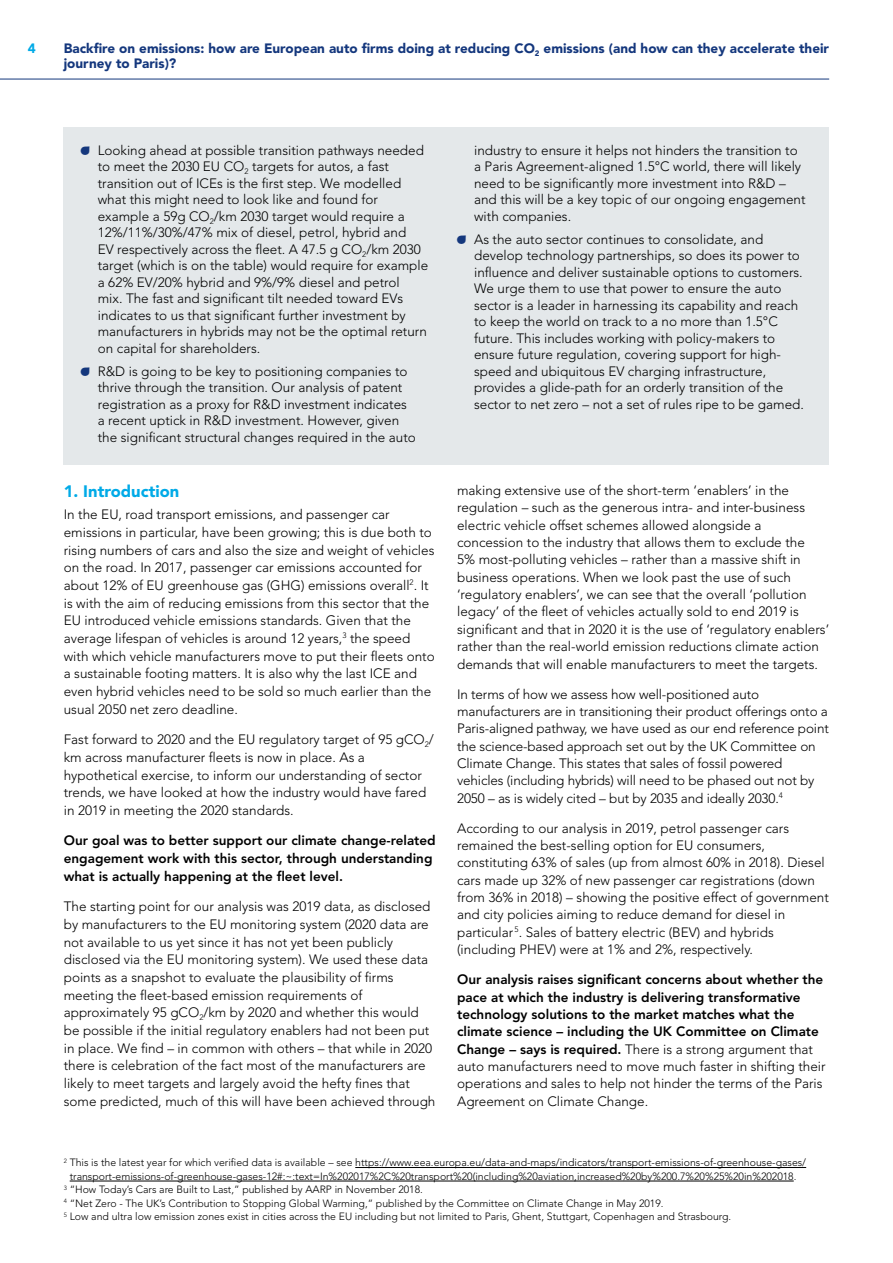
<style>
.page{position:relative;width:893px;height:1263px;background:#fff}
.page>*{position:absolute;margin:0;border:0;box-sizing:border-box;transform-origin:0 0}
.t1{font:900 16.5px "Avenir LT Std";color:#00aae7}
.t2{font:300 13.5px/16.5px "Avenir LT Std";color:#000}
.t3{font:800 13.5px/17.4px "Avenir LT Std";color:#000}
.t4{font:900 13.5px/15px "Avenir LT Std";color:#14377d}
.t5{font:900 13.5px "Avenir LT Std";color:#00aae7}
.t6{font:300 10.5px "Avenir LT Std";color:#000}
.s1{font-family:"Droplets";font-weight:400;font-size:15px;color:#14377d}
.s2{font-weight:300}
</style>
<div class="page">
<div style="left:64px;top:128px;width:765px;height:337px;background:#e4e8ea"></div>
<hr style="left:355px;top:1167px;width:451px;height:1px;background:#000">
<hr style="left:70px;top:1181px;width:724px;height:1px;background:#000">
<hr style="left:0;top:79px;width:829px;height:1px;background:#14377d">
<p class="t5" style="left:28px;top:40px;width:9px">4</p>
<p class="t4" style="left:64px;top:40px;width:767px">Backfire on emissions: how are European auto firms doing at reducing CO<sub>2</sub> emissions (and how can they accelerate their journey to Paris)?</p>
<p class="t2" style="left:98px;top:142px;width:332px;text-indent:-17px"><span class="s1">A</span> Looking ahead at possible transition pathways needed to meet the 2030 EU CO<sub>2</sub> targets for autos, a fast transition out of ICEs is the first step. We modelled what this might need to look like and found for example a 59g CO<sub>2</sub>/km 2030 target would require a 12%/11%/30%/47% mix of diesel, petrol, hybrid and<br>EV respectively across the fleet. A 47.5 g CO<sub>2</sub>/km 2030 target (which is on the table) would require for example a 62% EV/20% hybrid and 9%/9% diesel and petrol<br>mix. The fast and significant tilt needed toward EVs indicates to us that significant further investment by manufacturers in hybrids may not be the optimal return on capital for shareholders.</p>
<p class="t2" style="left:98px;top:363px;width:320px;text-indent:-17px"><span class="s1">A</span> R&amp;D is going to be key to positioning companies to thrive through the transition. Our analysis of patent registration as a proxy for R&amp;D investment indicates a recent uptick in R&amp;D investment. However, given the significant structural changes required in the auto</p>
<p class="t1" style="left:64px;top:481px;width:117px">1. Introduction</p>
<p class="t2" style="left:64px;top:506px;width:372px;line-height:17.7px">In the EU, road transport emissions, and passenger car emissions in particular, have been growing; this is due both to rising numbers of cars and also the size and weight of vehicles on the road. In 2017, passenger car emissions accounted for about 12% of EU greenhouse gas (GHG) emissions overall<sup>2</sup>. It is with the aim of reducing emissions from this sector that the EU introduced vehicle emissions standards. Given that the average lifespan of vehicles is around 12 years,<sup>3</sup> the speed with which vehicle manufacturers move to put their fleets onto a sustainable footing matters. It is also why the last ICE and even hybrid vehicles need to be sold so much earlier than the usual 2050 net zero deadline.</p>
<p class="t2" style="left:64px;top:731px;width:372px;line-height:17.7px">Fast forward to 2020 and the EU regulatory target of 95 gCO<sub>2</sub>/ km across manufacturer fleets is now in place. As a hypothetical exercise, to inform our understanding of sector trends, we have looked at how the industry would have fared in 2019 in meeting the 2020 standards.</p>
<p class="t3" style="left:64px;top:832px;width:373px">Our goal was to better support our climate change-related engagement work with this sector, through understanding what is actually happening at the fleet level.</p>
<p class="t2" style="left:64px;top:898px;width:373px;line-height:17.7px">The starting point for our analysis was 2019 data, as disclosed by manufacturers to the EU monitoring system (2020 data are not available to us yet since it has not yet been publicly disclosed via the EU monitoring system). We used these data points as a snapshot to evaluate the plausibility of firms meeting the fleet-based emission requirements of approximately 95 gCO<sub>2</sub>/km by 2020 and whether this would be possible if the initial regulatory enablers had not been put in place. We find – in common with others – that while in 2020 there is celebration of the fact most of the manufacturers are likely to meet targets and largely avoid the hefty fines that some predicted, much of this will have been achieved through</p>
<p class="t2" style="left:474px;top:142px;width:333px">industry to ensure it helps not hinders the transition to a Paris Agreement-aligned 1.5°C world, there will likely need to be significantly more investment into R&amp;D – and this will be a key topic of our ongoing engagement with companies.</p>
<p class="t2" style="left:474px;top:231px;width:331px;text-indent:-17px"><span class="s1">A</span> As the auto sector continues to consolidate, and develop technology partnerships, so does its power to influence and deliver sustainable options to customers.<br>We urge them to use that power to ensure the auto sector is a leader in harnessing its capability and reach to keep the world on track to a no more than 1.5°C future. This includes working with policy-makers to ensure future regulation, covering support for high&shy;speed and ubiquitous EV charging infrastructure, provides a glide-path for an orderly transition of the sector to net zero – not a set of rules ripe to be gamed.</p>
<p class="t2" style="left:457px;top:482px;width:374px;line-height:17.4px">making extensive use of the short-term ‘enablers’ in the regulation – such as the generous intra- and inter-business electric vehicle offset schemes allowed alongside a concession to the industry that allows them to exclude the<br>5% most-polluting vehicles – rather than a massive shift in business operations. When we look past the use of such ‘regulatory enablers’, we can see that the overall ‘pollution legacy’ of the fleet of vehicles actually sold to end 2019 is significant and that in 2020 it is the use of ‘regulatory enablers’ rather than the real-world emission reductions climate action demands that will enable manufacturers to meet the targets.</p>
<p class="t2" style="left:457px;top:685px;width:373px;line-height:17.4px">In terms of how we assess how well-positioned auto manufacturers are in transitioning their product offerings onto a Paris-aligned pathway, we have used as our end reference point the science-based approach set out by the UK Committee on Climate Change. This states that sales of fossil powered vehicles (including hybrids) will need to be phased out not by 2050 – as is widely cited – but by 2035 and ideally 2030.<sup>4</sup></p>
<p class="t2" style="left:457px;top:819px;width:373px;line-height:17.4px">According to our analysis in 2019, petrol passenger cars remained the best-selling option for EU consumers, constituting 63% of sales (up from almost 60% in 2018). Diesel cars made up 32% of new passenger car registrations (down from 36% in 2018) – showing the positive effect of government and city policies aiming to reduce demand for diesel in particular <sup>5</sup>. Sales of battery electric (BEV) and hybrids (including PHEV) were at 1% and 2%, respectively.</p>
<p class="t3" style="left:457px;top:971px;width:370px">Our analysis raises significant concerns about whether the pace at which the industry is delivering transformative technology solutions to the market matches what the climate science – including the UK Committee on Climate Change – says is required. <span class="s2">There is a strong argument that auto manufacturers need to move much faster in shifting their operations and sales to help not hinder the terms of the Paris Agreement on Climate Change.</span></p>
<p class="t6" style="left:64px;top:1157px;width:744px"><sup>2</sup> This is the latest year for which verified data is available – see https://www.eea.europa.eu/data-and-maps/indicators/transport-emissions-of-greenhouse-gases/</p>
<p class="t6" style="left:70px;top:1170px;width:728px">transport-emissions-of-greenhouse-gases-12#:~:text=In%202017%2C%20transport%20(including%20aviation,increased%20by%200.7%20%25%20in%202018.</p>
<p class="t6" style="left:64px;top:1184px;width:361px"><sup>3</sup> “How Today’s Cars are Built to Last,” published by AARP in November 2018.</p>
<p class="t6" style="left:64px;top:1197px;width:601px"><sup>4</sup> “Net Zero - The UK’s Contribution to Stopping Global Warming,” published by the Committee on Climate Change in May 2019.</p>
<p class="t6" style="left:64px;top:1211px;width:669px"><sup>5</sup> Low and ultra low emission zones exist in cities across the EU including but not limited to Paris, Ghent, Stuttgart, Copenhagen and Strasbourg.</p>
</div>
